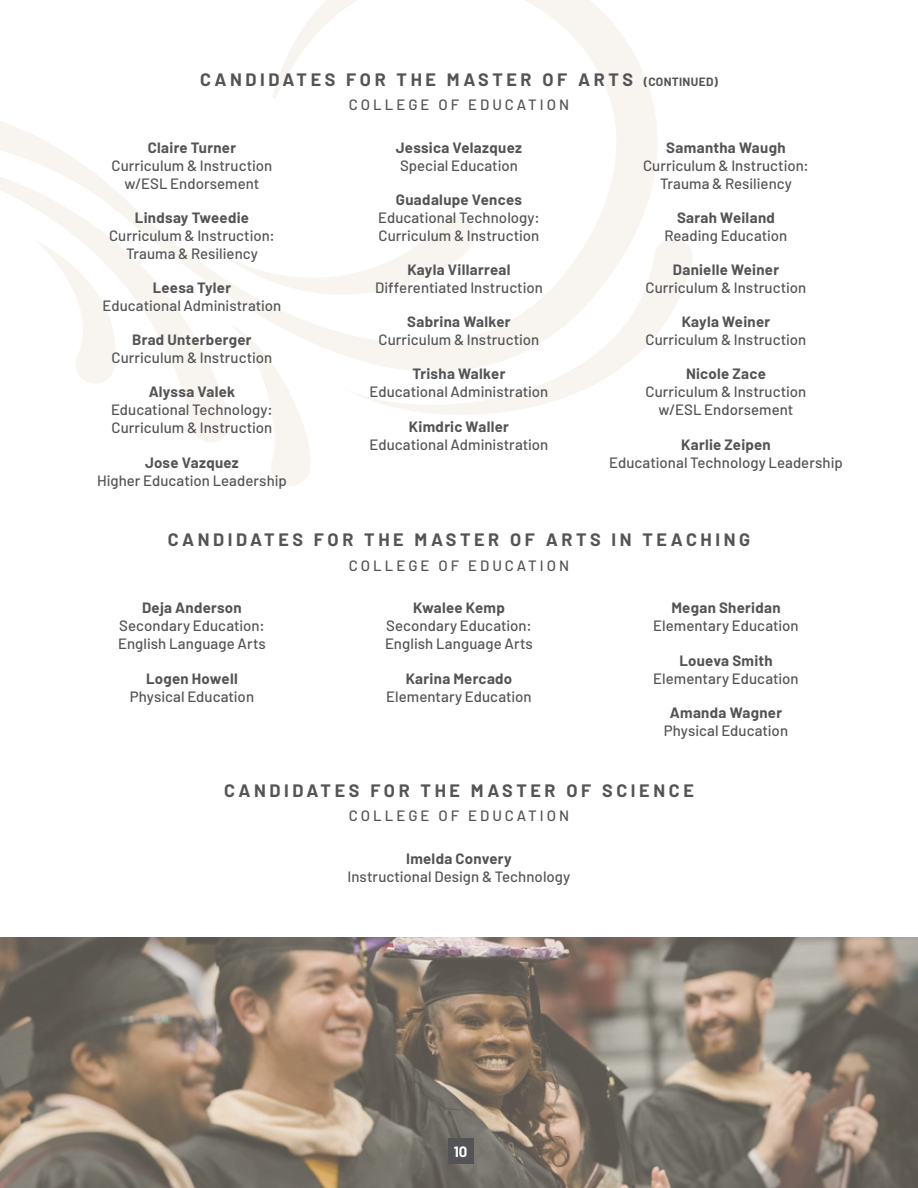
<style>
.page{position:relative;width:918px;height:1188px;background:#fff}
.page>*{position:absolute;margin:0;border:0;box-sizing:border-box;transform-origin:0 0}
.t1{font:700 18px "Barlow";letter-spacing:.2em;color:#545456}
.t2{font:500 15px/18px "Barlow";letter-spacing:.005em;color:#545456;text-align:center}
.t3{font:700 15px "Barlow";letter-spacing:.02em;color:#545456}
.t4{font:500 15px "Barlow";letter-spacing:.2em;color:#545456}
.t5{font:700 15px "Barlow";color:#fff}
.s1{font-size:12px}
</style>
<div class="page">
<svg style="left:0;top:0;width:657px;height:355px"></svg>
<svg style="left:0;top:154px;width:232px;height:288px"></svg>
<svg style="left:230px;top:324px;width:81px;height:162px"></svg>
<svg style="left:35px;top:240px;width:84px;height:145px"></svg>
<svg style="left:344px;top:237px;width:348px;height:178px"></svg>
<svg style="left:223px;top:214px;width:254px;height:81px"></svg>
<svg style="left:0;top:937px;width:918px;height:251px;background:#8c7f71"></svg>
<div style="left:448px;top:1138px;width:26px;height:26px;background:#545456"></div>
<p class="t1" style="left:200px;top:68px;width:519px">CANDIDATES FOR THE MASTER OF ARTS <span class="s1">(CONTINUED)</span></p>
<p class="t4" style="left:349px;top:96px;width:222px">COLLEGE OF EDUCATION</p>
<p class="t3" style="left:148px;top:138px;width:90px">Claire Turner</p>
<p class="t2" style="left:112px;top:156px;width:162px">Curriculum &amp; Instruction w/ESL Endorsement</p>
<p class="t3" style="left:135px;top:208px;width:116px">Lindsay Tweedie</p>
<p class="t2" style="left:109px;top:226px;width:167px">Curriculum &amp; Instruction:<br>Trauma &amp; Resiliency</p>
<p class="t3" style="left:153px;top:278px;width:80px">Leesa Tyler</p>
<p class="t2" style="left:103px;top:296px;width:180px">Educational Administration</p>
<p class="t3" style="left:132px;top:330px;width:121px">Brad Unterberger</p>
<p class="t2" style="left:112px;top:348px;width:162px">Curriculum &amp; Instruction</p>
<p class="t3" style="left:149px;top:383px;width:88px">Alyssa Valek</p>
<p class="t2" style="left:111px;top:401px;width:163px;text-align:left">Educational Technology:<br>Curriculum &amp; Instruction</p>
<p class="t3" style="left:145px;top:453px;width:95px">Jose Vazquez</p>
<p class="t2" style="left:97px;top:471px;width:191px">Higher Education Leadership</p>
<p class="t3" style="left:396px;top:138px;width:127px">Jessica Velazquez</p>
<p class="t2" style="left:400px;top:156px;width:119px">Special Education</p>
<p class="t3" style="left:396px;top:190px;width:128px">Guadalupe Vences</p>
<p class="t2" style="left:378px;top:208px;width:163px;text-align:left">Educational Technology:<br>Curriculum &amp; Instruction</p>
<p class="t3" style="left:407px;top:260px;width:105px">Kayla Villarreal</p>
<p class="t2" style="left:375px;top:278px;width:169px">Differentiated Instruction</p>
<p class="t3" style="left:407px;top:312px;width:105px">Sabrina Walker</p>
<p class="t2" style="left:379px;top:330px;width:162px">Curriculum &amp; Instruction</p>
<p class="t3" style="left:413px;top:365px;width:94px">Trisha Walker</p>
<p class="t2" style="left:370px;top:383px;width:180px">Educational Administration</p>
<p class="t3" style="left:409px;top:417px;width:102px">Kimdric Waller</p>
<p class="t2" style="left:370px;top:435px;width:180px">Educational Administration</p>
<p class="t3" style="left:666px;top:138px;width:121px">Samantha Waugh</p>
<p class="t2" style="left:643px;top:156px;width:167px">Curriculum &amp; Instruction:<br>Trauma &amp; Resiliency</p>
<p class="t3" style="left:677px;top:208px;width:99px">Sarah Weiland</p>
<p class="t2" style="left:665px;top:226px;width:124px">Reading Education</p>
<p class="t3" style="left:673px;top:260px;width:108px">Danielle Weiner</p>
<p class="t2" style="left:646px;top:278px;width:162px">Curriculum &amp; Instruction</p>
<p class="t3" style="left:682px;top:312px;width:90px">Kayla Weiner</p>
<p class="t2" style="left:646px;top:330px;width:162px">Curriculum &amp; Instruction</p>
<p class="t3" style="left:686px;top:365px;width:81px">Nicole Zace</p>
<p class="t2" style="left:646px;top:383px;width:162px">Curriculum &amp; Instruction w/ESL Endorsement</p>
<p class="t3" style="left:681px;top:435px;width:91px">Karlie Zeipen</p>
<p class="t2" style="left:609px;top:453px;width:235px">Educational Technology Leadership</p>
<p class="t1" style="left:168px;top:529px;width:584px">CANDIDATES FOR THE MASTER OF ARTS IN TEACHING</p>
<p class="t4" style="left:349px;top:556px;width:222px">COLLEGE OF EDUCATION</p>
<p class="t3" style="left:142px;top:599px;width:101px">Deja Anderson</p>
<p class="t2" style="left:118px;top:617px;width:149px;text-align:left">Secondary Education:<br>English Language Arts</p>
<p class="t3" style="left:146px;top:669px;width:93px">Logen Howell</p>
<p class="t2" style="left:130px;top:687px;width:126px">Physical Education</p>
<p class="t3" style="left:671px;top:599px;width:111px">Megan Sheridan</p>
<p class="t2" style="left:653px;top:617px;width:147px">Elementary Education</p>
<p class="t3" style="left:679px;top:651px;width:95px">Loueva Smith</p>
<p class="t2" style="left:653px;top:669px;width:147px">Elementary Education</p>
<p class="t3" style="left:670px;top:703px;width:114px">Amanda Wagner</p>
<p class="t2" style="left:664px;top:721px;width:126px">Physical Education</p>
<p class="t3" style="left:413px;top:599px;width:93px">Kwalee Kemp</p>
<p class="t2" style="left:385px;top:617px;width:149px;text-align:left">Secondary Education:<br>English Language Arts</p>
<p class="t3" style="left:406px;top:669px;width:108px">Karina Mercado</p>
<p class="t2" style="left:386px;top:687px;width:147px">Elementary Education</p>
<p class="t1" style="left:224px;top:779px;width:471px">CANDIDATES FOR THE MASTER OF SCIENCE</p>
<p class="t4" style="left:349px;top:807px;width:222px">COLLEGE OF EDUCATION</p>
<p class="t3" style="left:406px;top:849px;width:107px">Imelda Convery</p>
<p class="t2" style="left:348px;top:867px;width:224px">Instructional Design &amp; Technology</p>
<p class="t5" style="left:454px;top:1142px;width:15px">10</p>
</div>
